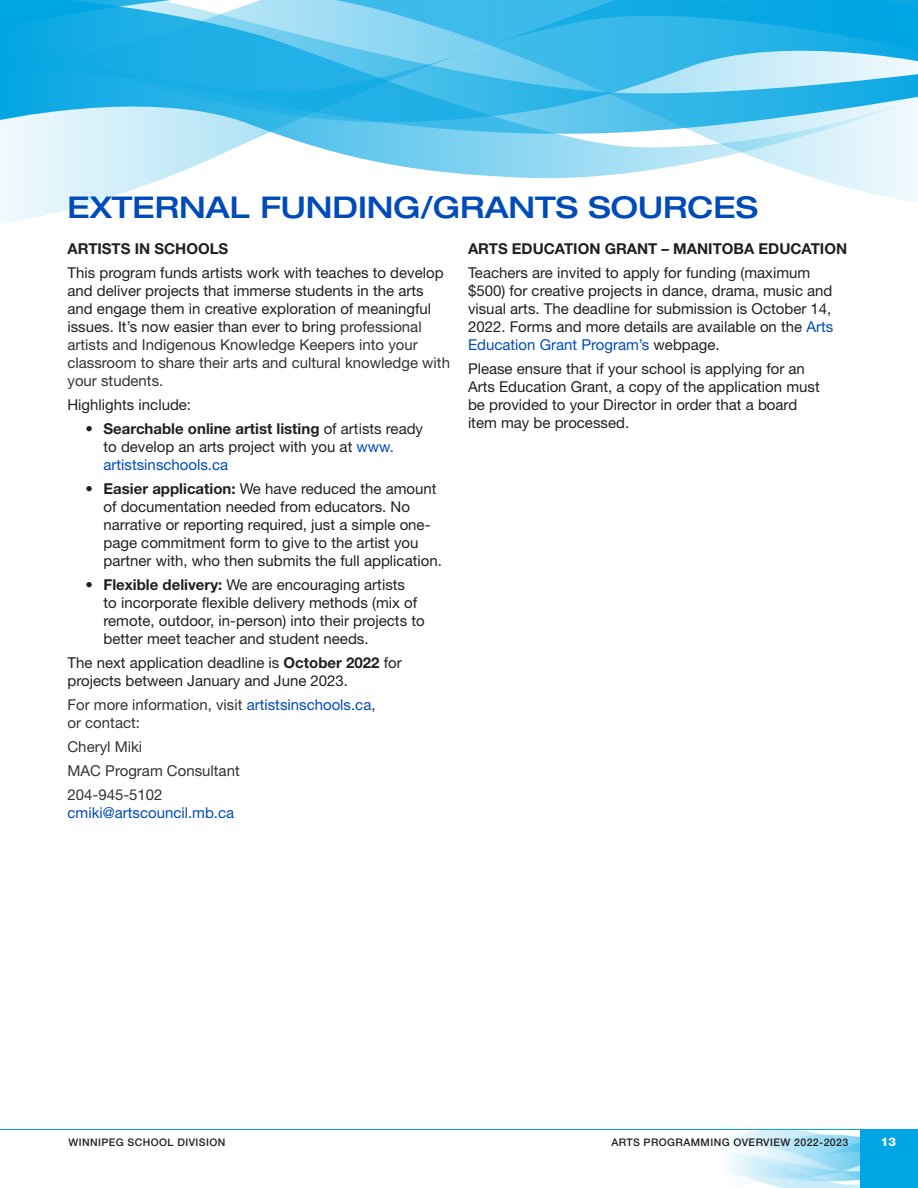
<style>
.page{position:relative;width:918px;height:1188px;background:#fff}
.page>*{position:absolute;margin:0;border:0;box-sizing:border-box;transform-origin:0 0}
.Head1{font:500 expanded 30px "Helvetica Neue LT Std";color:#004bba}
.Body1{font:15px/18px "Helvetica Neue LT Std";color:#231f20}
.Body1-2{font:15px/18px "Helvetica Neue LT Std";color:#333}
.Body1_Bold{font:700 15px "Helvetica Neue LT Std";color:#231f20}
.Body1-3{font:15px/18px "Helvetica Neue LT Std";color:#004bba}
.t1{font:800 12px "Helvetica Neue LT Std";color:#fff}
.t2{font:500 10.5px "Helvetica Neue LT Std";letter-spacing:.04em;color:#231f20}
.s1{color:#333}
.s2{font-weight:700}
.s3{color:#004bba}
</style>
<div class="page">
<hr style="left:0;top:1129px;width:918px;height:1px;background:#00a5e3">
<svg style="left:729px;top:1130px;width:131px;height:58px"></svg>
<div style="left:860px;top:1130px;width:58px;height:58px;background:#00a5e3"></div>
<svg style="left:0;top:0;width:918px;height:224px"></svg>
<p class="Head1" style="left:68px;top:188px;width:692px">EXTERNAL FUNDING/GRANTS SOURCES</p>
<p class="Body1_Bold" style="left:68px;top:239px;width:162px">ARTISTS IN SCHOOLS</p>
<p class="Body1" style="left:68px;top:263px;width:384px">This program funds artists work with teaches to develop and deliver projects that immerse students in the arts and engage them in creative exploration of meaningful issues. It’s now easier than ever to bring <span class="s1">professional artists and Indigenous Knowledge Keepers into your classroom to share their arts and cultural knowledge with your students.</span></p>
<p class="Body1" style="left:68px;top:395px;width:125px">Highlights include:</p>
<p class="Body1" style="left:104px;top:419px;width:321px;text-indent:-18px"><span class="s2">• Searchable online artist listing</span> of artists ready to develop an arts project with you at <span class="s3">www. artistsinschools.ca</span></p>
<p class="Body1" style="left:104px;top:479px;width:340px;text-indent:-18px"><span class="s2">• Easier application:</span> We have reduced the amount of documentation needed from educators. No narrative or reporting required, just a simple one&shy;page commitment form to give to the artist you partner with, who then submits the full application.</p>
<p class="Body1" style="left:104px;top:575px;width:323px;text-indent:-18px"><span class="s2">• Flexible delivery:</span> We are encouraging artists<br>to incorporate flexible delivery methods (mix of remote, outdoor, in-person) into their projects to better meet teacher and student needs.</p>
<p class="Body1" style="left:68px;top:653px;width:336px">The next application deadline is <span class="s2">October 2022</span> for projects between January and June 2023.</p>
<p class="Body1-2" style="left:68px;top:695px;width:310px">For more information, visit <span class="s3">artistsinschools.ca</span>, or contact:</p>
<p class="Body1-2" style="left:68px;top:737px;width:76px">Cheryl Miki</p>
<p class="Body1-2" style="left:68px;top:761px;width:174px">MAC Program Consultant</p>
<p class="Body1-3" style="left:68px;top:785px;width:168px"><span class="s1">204-945-5102 </span>cmiki@artscouncil.mb.ca</p>
<p class="Body1_Bold" style="left:468px;top:239px;width:381px">ARTS EDUCATION GRANT – MANITOBA EDUCATION</p>
<p class="Body1" style="left:468px;top:263px;width:367px">Teachers are invited to apply for funding (maximum $500) for creative projects in dance, drama, music and visual arts. The deadline for submission is October 14, 2022. Forms and more details are available on the <span class="s3">Arts Education Grant Program’s</span> webpage.</p>
<p class="Body1" style="left:468px;top:359px;width:353px">Please ensure that if your school is applying for an Arts Education Grant, a copy of the application must be provided to your Director in order that a board item may be processed.</p>
<p class="t2" style="left:68px;top:1136px;width:159px">WINNIPEG SCHOOL DIVISION</p>
<p class="t2" style="left:611px;top:1136px;width:239px">ARTS PROGRAMMING OVERVIEW 2022-2023</p>
<p class="t1" style="left:881px;top:1134px;width:17px">13</p>
</div>
